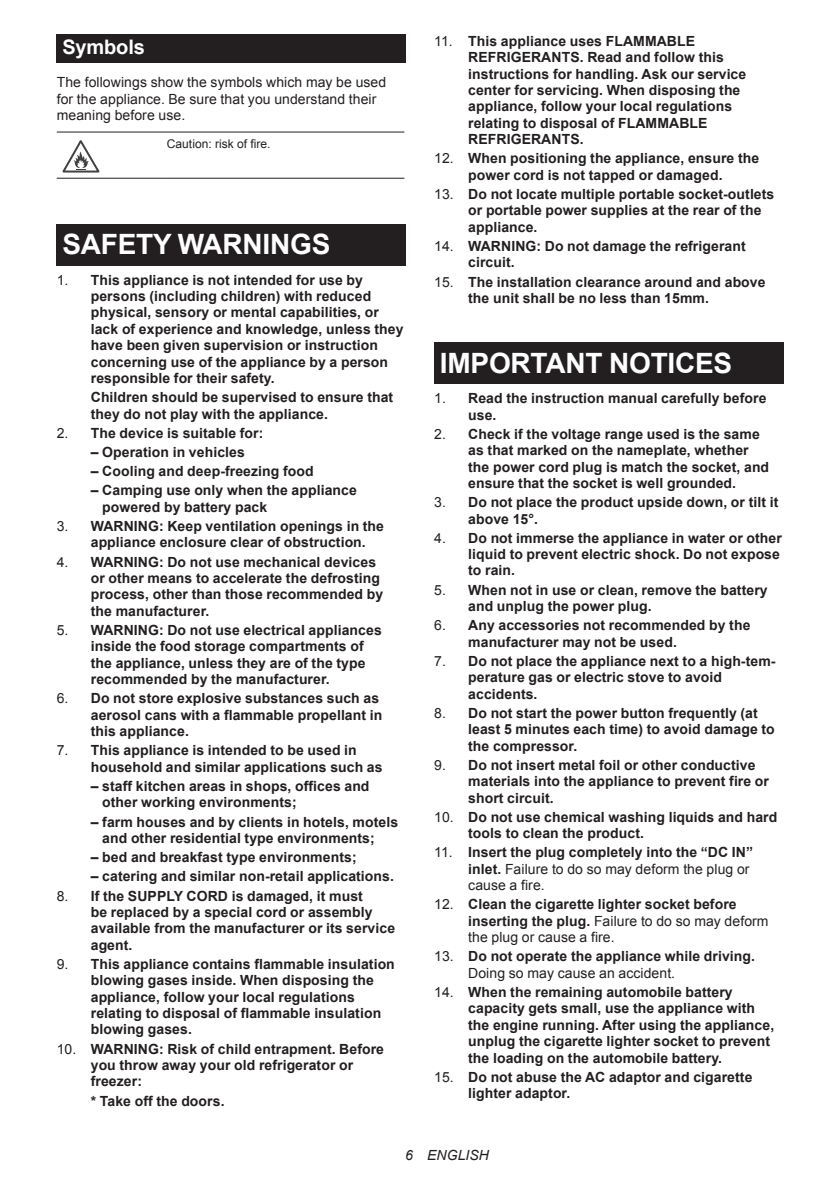
<style>
.page{position:relative;width:840px;height:1191px;background:#fff}
.page>*{position:absolute;margin:0;border:0;box-sizing:border-box;transform-origin:0 0}
.t1{font:700 28px "Arial";letter-spacing:-.01em;color:#fff}
.t2{font:700 20px "Arial";letter-spacing:-.01em;color:#fff}
.t3{font:700 14px/16.4px "Arial";letter-spacing:.005em;color:#231f20}
.t4{font:14px/16.4px "Arial";letter-spacing:.005em;color:#231f20}
.t5{font:italic 14px "Arial";letter-spacing:.005em;color:#231f20}
.t6{font:12px "Arial";letter-spacing:.005em;color:#231f20}
.s1{font-weight:400}
.s2{font-weight:700}
</style>
<div class="page">
<div style="left:57px;top:34px;width:348px;height:29px;background:#231f20"></div>
<hr style="left:57px;top:131px;width:104px;height:1px;background:#231f20">
<hr style="left:161px;top:131px;width:243px;height:1px;background:#231f20">
<hr style="left:57px;top:178px;width:104px;height:1px;background:#231f20">
<hr style="left:161px;top:178px;width:243px;height:1px;background:#231f20">
<svg style="left:62px;top:140px;width:37px;height:32px"></svg>
<div style="left:57px;top:224px;width:348px;height:41px;background:#231f20"></div>
<div style="left:434px;top:343px;width:348px;height:41px;background:#231f20"></div>
<h2 class="t2" style="left:62px;top:34px;width:84px">Symbols</h2>
<p class="t4" style="left:57px;top:74px;width:331px">The followings show the symbols which may be used for the appliance. Be sure that you understand their meaning before use.</p>
<p class="t6" style="left:167px;top:136px;width:105px">Caution: risk of fire.</p>
<h1 class="t1" style="left:62px;top:225px;width:269px">SAFETY WARNINGS</h1>
<p class="t3" style="left:91px;top:272px;width:314px;text-indent:-34px"><span class="s1">1.</span> This appliance is not intended for use by persons (including children) with reduced physical, sensory or mental capabilities, or lack of experience and knowledge, unless they have been given supervision or instruction concerning use of the appliance by a person responsible for their safety.</p>
<p class="t3" style="left:91px;top:389px;width:304px">Children should be supervised to ensure that they do not play with the appliance.</p>
<p class="t3" style="left:57px;top:425px;width:208px"><span class="s1">2.</span> The device is suitable for:</p>
<p class="t3" style="left:91px;top:444px;width:155px">– Operation in vehicles</p>
<p class="t3" style="left:91px;top:463px;width:224px">– Cooling and deep-freezing food</p>
<p class="t3" style="left:102px;top:482px;width:256px;text-indent:-11px">– Camping use only when the appliance powered by battery pack</p>
<p class="t3" style="left:91px;top:518px;width:294px;text-indent:-34px"><span class="s1">3.</span> WARNING: Keep ventilation openings in the appliance enclosure clear of obstruction.</p>
<p class="t3" style="left:91px;top:554px;width:294px;text-indent:-34px"><span class="s1">4.</span> WARNING: Do not use mechanical devices or other means to accelerate the defrosting process, other than those recommended by the manufacturer.</p>
<p class="t3" style="left:91px;top:622px;width:292px;text-indent:-34px"><span class="s1">5.</span> WARNING: Do not use electrical appliances inside the food storage compartments of the appliance, unless they are of the type recommended by the manufacturer.</p>
<p class="t3" style="left:91px;top:690px;width:293px;text-indent:-34px"><span class="s1">6.</span> Do not store explosive substances such as aerosol cans with a flammable propellant in this appliance.</p>
<p class="t3" style="left:91px;top:742px;width:293px;text-indent:-34px"><span class="s1">7.</span> This appliance is intended to be used in household and similar applications such as</p>
<p class="t3" style="left:102px;top:778px;width:268px;text-indent:-11px">– staff kitchen areas in shops, offices and other working environments;</p>
<p class="t3" style="left:102px;top:814px;width:297px;text-indent:-11px">– farm houses and by clients in hotels, motels and other residential type environments;</p>
<p class="t3" style="left:91px;top:849px;width:267px">– bed and breakfast type environments;</p>
<p class="t3" style="left:91px;top:868px;width:304px">– catering and similar non-retail applications.</p>
<p class="t3" style="left:91px;top:888px;width:305px;text-indent:-34px"><span class="s1">8.</span> If the SUPPLY CORD is damaged, it must<br>be replaced by a special cord or assembly available from the manufacturer or its service agent.</p>
<p class="t3" style="left:91px;top:956px;width:305px;text-indent:-34px"><span class="s1">9.</span> This appliance contains flammable insulation blowing gases inside. When disposing the appliance, follow your local regulations relating to disposal of flammable insulation blowing gases.</p>
<p class="t3" style="left:91px;top:1041px;width:294px;text-indent:-34px"><span class="s1">10.</span> WARNING: Risk of child entrapment. Before you throw away your old refrigerator or freezer:</p>
<p class="t3" style="left:91px;top:1093px;width:135px">* Take off the doors.</p>
<p class="t3" style="left:468px;top:33px;width:279px;text-indent:-34px"><span class="s1">11.</span> This appliance uses FLAMMABLE REFRIGERANTS. Read and follow this instructions for handling. Ask our service center for servicing. When disposing the appliance, follow your local regulations relating to disposal of FLAMMABLE REFRIGERANTS.</p>
<p class="t3" style="left:434px;top:151px;width:326px;text-align:center"><span class="s1">12.</span> When positioning the appliance, ensure the power cord is not tapped or damaged.</p>
<p class="t3" style="left:468px;top:186px;width:307px;text-indent:-34px"><span class="s1">13.</span> Do not locate multiple portable socket-outlets or portable power supplies at the rear of the appliance.</p>
<p class="t3" style="left:468px;top:238px;width:279px;text-indent:-34px"><span class="s1">14.</span> WARNING: Do not damage the refrigerant circuit.</p>
<p class="t3" style="left:468px;top:274px;width:299px;text-indent:-34px"><span class="s1">15.</span> The installation clearance around and above the unit shall be no less than 15mm.</p>
<h1 class="t1" style="left:439px;top:344px;width:294px">IMPORTANT NOTICES</h1>
<p class="t3" style="left:468px;top:390px;width:299px;text-indent:-34px"><span class="s1">1.</span> Read the instruction manual carefully before use.</p>
<p class="t3" style="left:468px;top:426px;width:302px;text-indent:-34px"><span class="s1">2.</span> Check if the voltage range used is the same as that marked on the nameplate, whether the power cord plug is match the socket, and ensure that the socket is well grounded.</p>
<p class="t3" style="left:468px;top:494px;width:311px;text-indent:-34px"><span class="s1">3.</span> Do not place the product upside down, or tilt it above 15°.</p>
<p class="t3" style="left:468px;top:530px;width:315px;text-indent:-34px"><span class="s1">4.</span> Do not immerse the appliance in water or other liquid to prevent electric shock. Do not expose to rain.</p>
<p class="t3" style="left:468px;top:582px;width:301px;text-indent:-34px"><span class="s1">5.</span> When not in use or clean, remove the battery and unplug the power plug.</p>
<p class="t3" style="left:468px;top:617px;width:283px;text-indent:-34px"><span class="s1">6.</span> Any accessories not recommended by the manufacturer may not be used.</p>
<p class="t3" style="left:468px;top:653px;width:308px;text-indent:-34px"><span class="s1">7.</span> Do not place the appliance next to a high-tem&shy;perature gas or electric stove to avoid accidents.</p>
<p class="t3" style="left:468px;top:705px;width:308px;text-indent:-34px"><span class="s1">8.</span> Do not start the power button frequently (at least 5 minutes each time) to avoid damage to the compressor.</p>
<p class="t3" style="left:468px;top:757px;width:302px;text-indent:-34px"><span class="s1">9.</span> Do not insert metal foil or other conductive materials into the appliance to prevent fire or short circuit.</p>
<p class="t3" style="left:468px;top:809px;width:310px;text-indent:-34px"><span class="s1">10.</span> Do not use chemical washing liquids and hard tools to clean the product.</p>
<p class="t4" style="left:468px;top:844px;width:286px;text-indent:-34px">11. <span class="s2">Insert the plug completely into the “DC IN” inlet.</span> Failure to do so may deform the plug or cause a fire.</p>
<p class="t3" style="left:468px;top:896px;width:302px;text-indent:-34px"><span class="s1">12.</span> Clean the cigarette lighter socket before inserting the plug. <span class="s1">Failure to do so may deform the plug or cause a fire.</span></p>
<p class="t3" style="left:468px;top:948px;width:288px;text-indent:-34px"><span class="s1">13.</span> Do not operate the appliance while driving.<br><span class="s1">Doing so may cause an accident.</span></p>
<p class="t3" style="left:468px;top:984px;width:307px;text-indent:-34px"><span class="s1">14.</span> When the remaining automobile battery capacity gets small, use the appliance with the engine running. After using the appliance, unplug the cigarette lighter socket to prevent the loading on the automobile battery.</p>
<p class="t3" style="left:468px;top:1069px;width:285px;text-indent:-34px"><span class="s1">15.</span> Do not abuse the AC adaptor and cigarette lighter adaptor.</p>
<p class="t5" style="left:405px;top:1146px;width:9px">6</p>
<p class="t5" style="left:427px;top:1146px;width:63px">ENGLISH</p>
</div>
